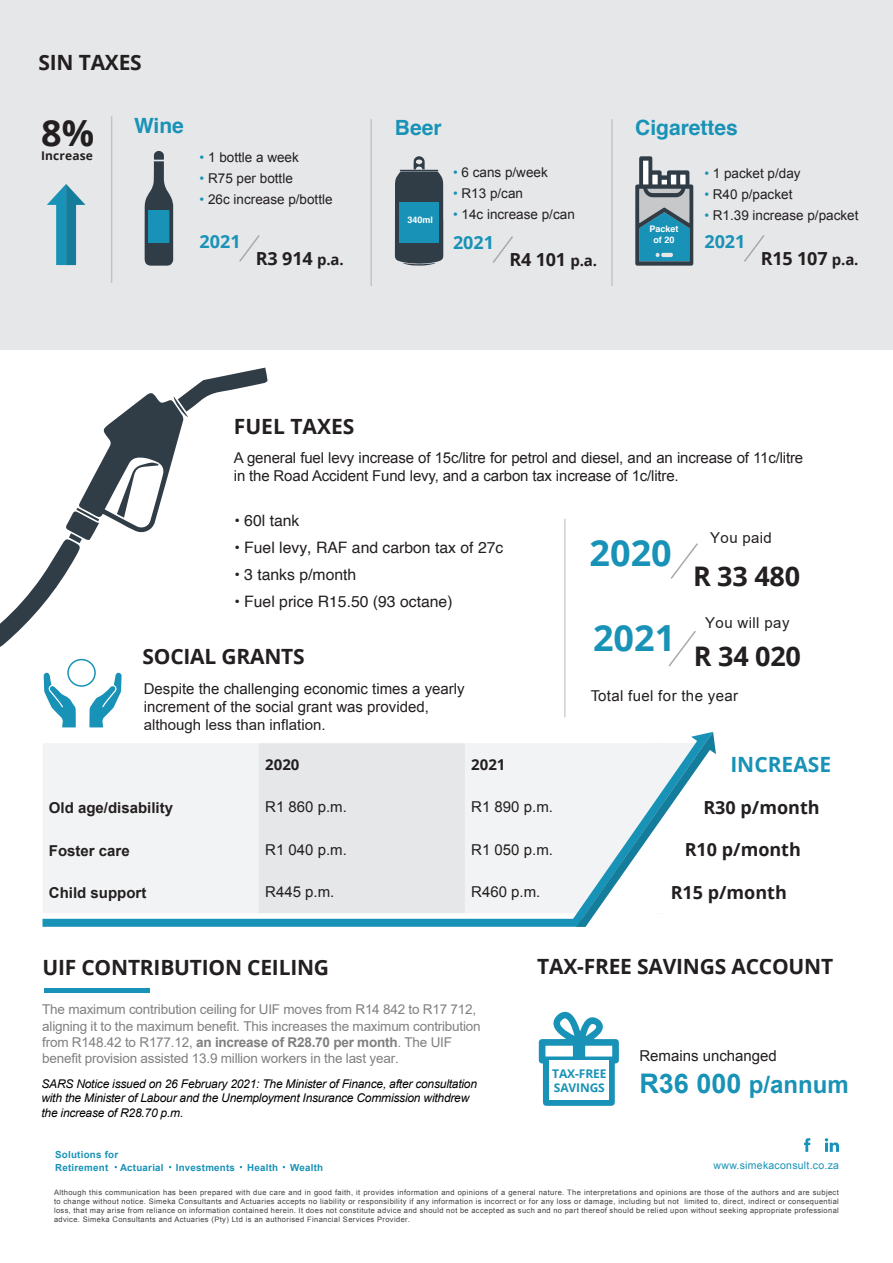
<style>
.page{position:relative;width:893px;height:1263px;background:#fff}
.page>*{position:absolute;margin:0;border:0;box-sizing:border-box;transform-origin:0 0}
.t1{font:700 36px "Open Sans";color:#1892b6}
.t2{font:700 36px "Open Sans";color:#231f20}
.t3{font:700 27px "Open Sans";letter-spacing:-.01em;color:#231f20}
.t4{font:700 24px "Arial";color:#1892b6}
.t5{font:700 21px "Open Sans";letter-spacing:-.01em;color:#231f20}
.t6{font:700 21px "Helvetica";color:#1892b6}
.t7{font:700 21px "Open Sans";color:#1892b6}
.t8{font:700 18px "Open Sans";color:#231f20}
.t9{font:700 18px "Open Sans";color:#1892b6}
.t10{font:15.75px "Helvetica";color:#231f20}
.t11{font:15px/18px "Arial";color:#231f20}
.t12{font:700 15px "Arial";color:#231f20}
.t13{font:15px "Arial";letter-spacing:.03em;color:#231f20}
.t14{font:700 15px "Open Sans";color:#231f20}
.t15{font:13.5px/16.2px "Arial";letter-spacing:-.015em;color:#808080}
.t16{font:13.5px "Arial";color:#231f20}
.t17{font:italic 12px/14.4px "Arial";letter-spacing:-.015em;color:#000}
.t18{font:700 12px "Open Sans";letter-spacing:-.01em;color:#1892b6}
.t19{font:700 12px "Open Sans";letter-spacing:.01em;color:#231f20}
.t20{font:10.5px "Arial";letter-spacing:.025em;color:#1892b6}
.t21{font:700 9.75px "Arial";letter-spacing:.025em;color:#1892b6}
.t22{font:700 9px/10.8px "Helvetica";color:#fff;text-align:center}
.t23{font:7.5px/9px "Arial";letter-spacing:.05em;color:#3e3e3f;text-align:justify}
.s1{color:#1892b6}
.s2{font-size:15px}
.s3{font-weight:700}
.s4{font-size:27px}
</style>
<div class="page">
<div style="left:0;top:0;width:893px;height:350px;background:#e6e7e9"></div>
<svg style="left:47px;top:184px;width:38px;height:81px"></svg>
<svg style="left:239px;top:235px;width:21px;height:27px"></svg>
<svg style="left:395px;top:156px;width:48px;height:110px"></svg>
<div style="left:399px;top:202px;width:40px;height:40px;background:#1892b6"></div>
<svg style="left:493px;top:236px;width:20px;height:27px"></svg>
<svg style="left:635px;top:156px;width:58px;height:110px;background:#6892a1"></svg>
<svg style="left:744px;top:235px;width:20px;height:27px"></svg>
<hr style="left:370px;top:119px;width:2px;height:167px;background:#c4c5c3">
<hr style="left:611px;top:119px;width:2px;height:167px;background:#c4c5c3">
<svg style="left:145px;top:151px;width:28px;height:115px"></svg>
<div style="left:149px;top:211px;width:20px;height:32px;background:#1892b6"></div>
<svg style="left:804px;top:1138px;width:6px;height:14px"></svg>
<svg style="left:825px;top:1138px;width:14px;height:14px"></svg>
<div style="left:45px;top:988px;width:105px;height:5px;background:#1892b6"></div>
<svg style="left:539px;top:1012px;width:80px;height:94px"></svg>
<div style="left:549px;top:1060px;width:60px;height:40px;background:#fff"></div>
<hr style="left:111px;top:116px;width:1px;height:167px;background:#c4c5c3">
<svg style="left:0;top:368px;width:716px;height:559px"></svg>
<p class="t5" style="left:39px;top:48px;width:105px">SIN TAXES</p>
<p class="t2" style="left:41px;top:107px;width:54px">8%</p>
<p class="t19" style="left:41px;top:147px;width:53px">Increase</p>
<p class="t6" style="left:134px;top:109px;width:51px">Wine</p>
<p class="t16" style="left:200px;top:149px;width:101px"><span class="s1">•</span> 1 bottle a week</p>
<p class="t16" style="left:200px;top:170px;width:95px"><span class="s1">•</span> R75 per bottle</p>
<p class="t16" style="left:200px;top:191px;width:135px"><span class="s1">•</span> 26c increase p/bottle</p>
<p class="t9" style="left:200px;top:228px;width:43px">2021</p>
<p class="t8" style="left:256px;top:246px;width:89px">R3 914 <span class="s2">p.a.</span></p>
<p class="t6" style="left:395px;top:111px;width:48px">Beer</p>
<p class="t22" style="left:407px;top:215px;width:27px">340ml</p>
<p class="t16" style="left:453px;top:164px;width:96px"><span class="s1">•</span> 6 cans p/week</p>
<p class="t16" style="left:453px;top:185px;width:72px"><span class="s1">•</span> R13 p/can</p>
<p class="t16" style="left:453px;top:206px;width:123px"><span class="s1">•</span> 14c increase p/can</p>
<p class="t9" style="left:453px;top:230px;width:43px">2021</p>
<p class="t8" style="left:509px;top:247px;width:89px">R4 101 <span class="s2">p.a.</span></p>
<p class="t6" style="left:635px;top:111px;width:104px">Cigarettes</p>
<p class="t16" style="left:704px;top:164px;width:98px"><span class="s1">•</span> 1 packet p/day</p>
<p class="t16" style="left:704px;top:185px;width:90px"><span class="s1">•</span> R40 p/packet</p>
<p class="t16" style="left:704px;top:206px;width:156px"><span class="s1">•</span> R1.39 increase p/packet</p>
<p class="t9" style="left:704px;top:228px;width:43px">2021</p>
<p class="t8" style="left:761px;top:246px;width:99px">R15 107 <span class="s2">p.a.</span></p>
<p class="t22" style="left:649px;top:224px;width:31px">Packet of 20</p>
<p class="t5" style="left:234px;top:411px;width:122px">FUEL TAXES</p>
<p class="t11" style="left:234px;top:450px;width:571px;line-height:17.1px">A general fuel levy increase of 15c/litre for petrol and diesel, and an increase of 11c/litre in the Road Accident Fund levy, and a carbon tax increase of 1c/litre.</p>
<p class="t10" style="left:234px;top:508px;width:67px">• 60l tank</p>
<p class="t10" style="left:234px;top:535px;width:271px">• Fuel levy, RAF and carbon tax of 27c</p>
<p class="t10" style="left:234px;top:562px;width:123px">• 3 tanks p/month</p>
<p class="t10" style="left:234px;top:589px;width:220px">• Fuel price R15.50 (93 octane)</p>
<p class="t1" style="left:593px;top:612px;width:84px">2021</p>
<h3 class="t11" style="left:710px;top:528px;width:63px">You paid</h3>
<h1 class="t1" style="left:590px;top:528px;width:84px">2020</h1>
<h2 class="t3" style="left:693px;top:557px;width:109px">R 33 480</h2>
<h3 class="t13" style="left:705px;top:612px;width:86px">You will pay</h3>
<p class="t3" style="left:694px;top:637px;width:109px">R 34 020</p>
<p class="t13" style="left:591px;top:686px;width:149px">Total fuel for the year</p>
<p class="t5" style="left:143px;top:642px;width:164px">SOCIAL GRANTS</p>
<p class="t11" style="left:144px;top:680px;width:322px">Despite the challenging economic times a yearly increment of the social grant was provided, although less than inflation.</p>
<p class="t14" style="left:265px;top:754px;width:36px">2020</p>
<p class="t14" style="left:471px;top:754px;width:36px">2021</p>
<p class="t7" style="left:730px;top:750px;width:102px">INCREASE</p>
<p class="t12" style="left:49px;top:797px;width:126px">Old age/disability</p>
<p class="t11" style="left:265px;top:798px;width:83px">R1 860 p.m.</p>
<p class="t11" style="left:471px;top:798px;width:83px">R1 890 p.m.</p>
<p class="t8" style="left:703px;top:795px;width:118px">R30 p/month</p>
<p class="t12" style="left:49px;top:840px;width:82px">Foster care</p>
<p class="t11" style="left:265px;top:841px;width:83px">R1 040 p.m.</p>
<p class="t11" style="left:471px;top:841px;width:83px">R1 050 p.m.</p>
<p class="t8" style="left:685px;top:837px;width:118px">R10 p/month</p>
<p class="t12" style="left:49px;top:882px;width:99px">Child support</p>
<p class="t11" style="left:265px;top:883px;width:71px">R445 p.m.</p>
<p class="t11" style="left:471px;top:883px;width:71px">R460 p.m.</p>
<p class="t8" style="left:671px;top:880px;width:118px">R15 p/month</p>
<p class="t5" style="left:43px;top:953px;width:288px">UIF CONTRIBUTION CEILING</p>
<p class="t15" style="left:42px;top:1001px;width:440px">The maximum contribution ceiling for UIF moves from R14 842 to R17 712, aligning it to the maximum benefit. This increases the maximum contribution from R148.42 to R177.12, <span class="s3">an increase of R28.70 per month</span>. The UIF benefit provision assisted 13.9 million workers in the last year.</p>
<h3 class="t17" style="left:41px;top:1077px;width:437px">SARS Notice issued on 26 February 2021: The Minister of Finance, after consultation with the Minister of Labour and the Unemployment Insurance Commission withdrew the increase of R28.70 p.m.</h3>
<p class="t5" style="left:537px;top:952px;width:297px">TAX-FREE SAVINGS ACCOUNT</p>
<p class="t18" style="left:552px;top:1065px;width:56px">TAX-FREE</p>
<p class="t18" style="left:554px;top:1079px;width:52px">SAVINGS</p>
<p class="t11" style="left:639px;top:1047px;width:139px">Remains unchanged</p>
<p class="t4" style="left:639px;top:1068px;width:211px"><span class="s4">R36 000</span> p/annum</p>
<p class="t21" style="left:55px;top:1148px;width:65px">Solutions for</p>
<p class="t21" style="left:55px;top:1161px;width:270px">Retirement Actuarial Investments Health Wealth</p>
<p class="t23" style="left:54px;top:1188px;width:786px">Although this communication has been prepared with due care and in good faith, it provides information and opinions of a general nature. The interpretations and opinions are those of the authors and are subject to change without notice. Simeka Consultants and Actuaries accepts no liability or responsibility if any information is incorrect or for any loss or damage, including but not limited to, direct, indirect or consequential loss, that may arise from reliance on information contained herein. It does not constitute advice and should not be accepted as such and no part thereof should be relied upon without seeking appropriate professional advice. Simeka Consultants and Actuaries (Pty) Ltd is an authorised Financial Services Provider.</p>
<p class="t20" style="left:714px;top:1158px;width:127px">www.simekaconsult.co.za</p>
</div>
